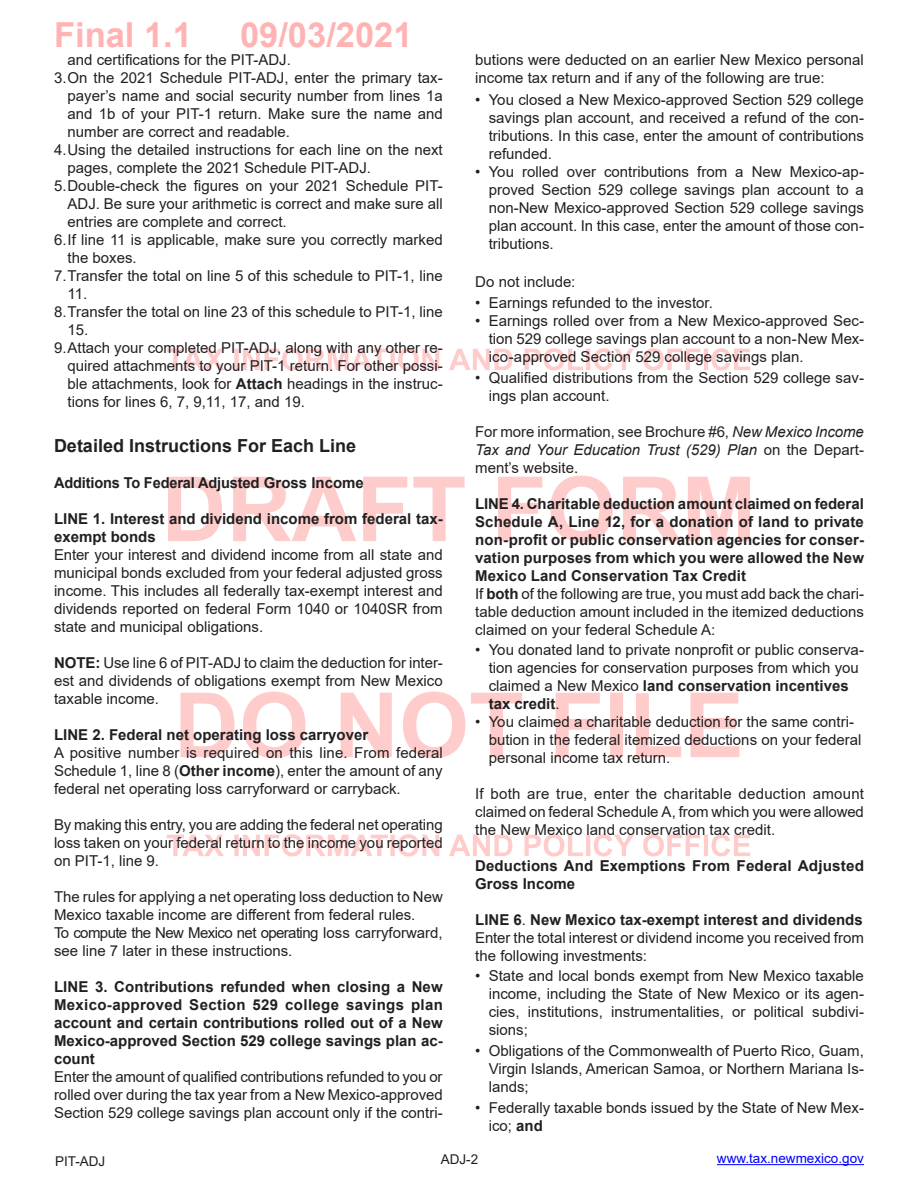
<style>
.page{position:relative;width:918px;height:1188px;background:#fff}
.page>*{position:absolute;margin:0;border:0;box-sizing:border-box;transform-origin:0 0}
.t1{font:700 34.5px "Arial";color:#ffb3b3}
.TOC_Header{font:700 18px "Arial";color:#231f20}
.t2{font:15px/18px "Arial";color:#231f20;text-align:justify}
.t3{font:700 15px/18px "Arial";color:#231f20}
.t4{font:13.5px "Arial";color:#00f}
.t5{font:13.5px "Arial";color:#231f20}
.s1{font-weight:700}
.s2{font-style:italic}
.s3{font-weight:400}
</style>
<div class="page">
<svg style="left:167px;top:834px;width:583px;height:22px"></svg>
<svg style="left:181px;top:692px;width:559px;height:66px"></svg>
<svg style="left:168px;top:476px;width:582px;height:66px"></svg>
<svg style="left:167px;top:348px;width:583px;height:22px"></svg>
<hr style="left:717px;top:1164px;width:147px;height:1px;background:#00f">
<h1 class="t1" style="left:54px;top:11px;width:140px">Final 1.1</h1>
<h1 class="t1" style="left:240px;top:11px;width:174px">09/03/2021</h1>
<p class="t2" style="left:68px;top:51px;width:225px">and certifications for the PIT-ADJ.</p>
<p class="t2" style="left:68px;top:69px;width:377px;text-indent:-14px">3.On the 2021 Schedule PIT-ADJ, enter the primary tax&shy;payer’s name and social security number from lines 1a and 1b of your PIT-1 return. Make sure the name and number are correct and readable.</p>
<p class="t2" style="left:68px;top:141px;width:377px;text-indent:-14px">4.Using the detailed instructions for each line on the next pages, complete the 2021 Schedule PIT-ADJ.</p>
<p class="t2" style="left:68px;top:177px;width:377px;text-indent:-14px">5.Double-check the figures on your 2021 Schedule PIT-ADJ. Be sure your arithmetic is correct and make sure all entries are complete and correct.</p>
<p class="t2" style="left:68px;top:231px;width:377px;text-indent:-14px">6.If line 11 is applicable, make sure you correctly marked the boxes.</p>
<p class="t2" style="left:68px;top:267px;width:377px;text-indent:-14px">7.Transfer the total on line 5 of this schedule to PIT-1, line<br>11.</p>
<p class="t2" style="left:68px;top:303px;width:377px;text-indent:-14px">8.Transfer the total on line 23 of this schedule to PIT-1, line<br>15.</p>
<p class="t2" style="left:68px;top:339px;width:377px;text-indent:-14px">9.Attach your completed PIT-ADJ, along with any other re&shy;quired attachments to your PIT-1 return. For other possi&shy;ble attachments, look for <span class="s1">Attach</span> headings in the instruc&shy;tions for lines 6, 7, 9,11, 17, and 19.</p>
<p class="TOC_Header" style="left:54px;top:433px;width:304px">Detailed Instructions For Each Line</p>
<p class="t3" style="left:54px;top:474px;width:311px">Additions To Federal Adjusted Gross Income</p>
<p class="t3" style="left:54px;top:510px;width:390px">LINE 1. Interest and dividend income from federal tax&shy;exempt bonds</p>
<p class="t2" style="left:54px;top:546px;width:390px">Enter your interest and dividend income from all state and municipal bonds excluded from your federal adjusted gross income. This includes all federally tax-exempt interest and dividends reported on federal Form 1040 or 1040SR from state and municipal obligations.</p>
<p class="t2" style="left:54px;top:654px;width:390px"><span class="s1">NOTE:</span> Use line 6 of PIT-ADJ to claim the deduction for inter&shy;est and dividends of obligations exempt from New Mexico taxable income.</p>
<p class="t3" style="left:54px;top:726px;width:316px">LINE 2. Federal net operating loss carryover</p>
<p class="t2" style="left:54px;top:744px;width:390px">A positive number is required on this line. From federal Schedule 1, line 8 (<span class="s1">Other income</span>), enter the amount of any federal net operating loss carryforward or carryback.</p>
<p class="t2" style="left:54px;top:816px;width:390px">By making this entry, you are adding the federal net operating loss taken on your federal return to the income you reported on PIT-1, line 9.</p>
<p class="t2" style="left:54px;top:888px;width:390px">The rules for applying a net operating loss deduction to New<br>Mexico taxable income are different from federal rules.</p>
<p class="t2" style="left:54px;top:924px;width:390px">To compute the New Mexico net operating loss carryforward, see line 7 later in these instructions.</p>
<p class="t3" style="left:54px;top:978px;width:390px;text-align:justify">LINE 3. Contributions refunded when closing a New Mexico-approved Section 529 college savings plan account and certain contributions rolled out of a New Mexico-approved Section 529 college savings plan ac&shy;count</p>
<p class="t2" style="left:54px;top:1068px;width:390px">Enter the amount of qualified contributions refunded to you or rolled over during the tax year from a New Mexico-approved Section 529 college savings plan account only if the contri-</p>
<p class="t2" style="left:475px;top:51px;width:390px">butions were deducted on an earlier New Mexico personal income tax return and if any of the following are true:</p>
<p class="t2" style="left:489px;top:91px;width:377px;text-indent:-14px">• You closed a New Mexico-approved Section 529 college savings plan account, and received a refund of the con&shy;tributions. In this case, enter the amount of contributions refunded.</p>
<p class="t2" style="left:489px;top:163px;width:377px;text-indent:-14px">• You rolled over contributions from a New Mexico-ap&shy;proved Section 529 college savings plan account to a non-New Mexico-approved Section 529 college savings plan account. In this case, enter the amount of those con&shy;tributions.</p>
<p class="t2" style="left:475px;top:273px;width:102px">Do not include:</p>
<p class="t2" style="left:475px;top:293px;width:239px">• Earnings refunded to the investor.</p>
<p class="t2" style="left:489px;top:311px;width:377px;text-indent:-14px">• Earnings rolled over from a New Mexico-approved Sec&shy;tion 529 college savings plan account to a non-New Mex&shy;ico-approved Section 529 college savings plan.</p>
<p class="t2" style="left:489px;top:368px;width:377px;text-indent:-14px">• Qualified distributions from the Section 529 college sav&shy;ings plan account.</p>
<p class="t2" style="left:475px;top:422px;width:390px">For more information, see Brochure #6, <span class="s2">New Mexico Income Tax and Your Education Trust (529) Plan</span> on the Depart&shy;ment’s website.</p>
<p class="t3" style="left:475px;top:494px;width:390px;text-align:justify">LINE 4. Charitable deduction amount claimed on federal Schedule A, Line 12, for a donation of land to private non-profit or public conservation agencies for conser&shy;vation purposes from which you were allowed the New Mexico Land Conservation Tax Credit</p>
<p class="t2" style="left:475px;top:584px;width:390px">If <span class="s1">both</span> of the following are true, you must add back the chari&shy;table deduction amount included in the itemized deductions claimed on your federal Schedule A:</p>
<p class="t2" style="left:489px;top:640px;width:377px;text-align:left;text-indent:-14px">• You donated land to private nonprofit or public conserva&shy;tion agencies for conservation purposes from which you claimed a New Mexico <span class="s1">land conservation incentives tax credit</span>.</p>
<p class="t2" style="left:489px;top:712px;width:374px;text-align:left;text-indent:-14px">• You claimed a charitable deduction for the same contri&shy;bution in the federal itemized deductions on your federal personal income tax return.</p>
<p class="t2" style="left:475px;top:784px;width:390px">If both are true, enter the charitable deduction amount claimed on federal Schedule A, from which you were allowed the New Mexico land conservation tax credit.</p>
<p class="t3" style="left:475px;top:857px;width:390px">Deductions And Exemptions From Federal Adjusted<br>Gross Income</p>
<p class="t3" style="left:475px;top:911px;width:389px">LINE 6<span class="s3">.</span> New Mexico tax-exempt interest and dividends</p>
<p class="t2" style="left:475px;top:928px;width:390px">Enter the total interest or dividend income you received from the following investments:</p>
<p class="t2" style="left:489px;top:967px;width:377px;text-indent:-14px">• State and local bonds exempt from New Mexico taxable income, including the State of New Mexico or its agen&shy;cies, institutions, instrumentalities, or political subdivi&shy;sions;</p>
<p class="t2" style="left:489px;top:1042px;width:377px;text-indent:-14px">• Obligations of the Commonwealth of Puerto Rico, Guam, Virgin Islands, American Samoa, or Northern Mariana Is&shy;lands;</p>
<p class="t2" style="left:489px;top:1099px;width:377px;text-indent:-14px">• Federally taxable bonds issued by the State of New Mex&shy;ico; <span class="s1">and</span></p>
<p class="t5" style="left:55px;top:1152px;width:52px">PIT-ADJ</p>
<p class="t5" style="left:441px;top:1150px;width:39px">ADJ-2</p>
<p class="t4" style="left:717px;top:1149px;width:149px">www.tax.newmexico.gov</p>
</div>
